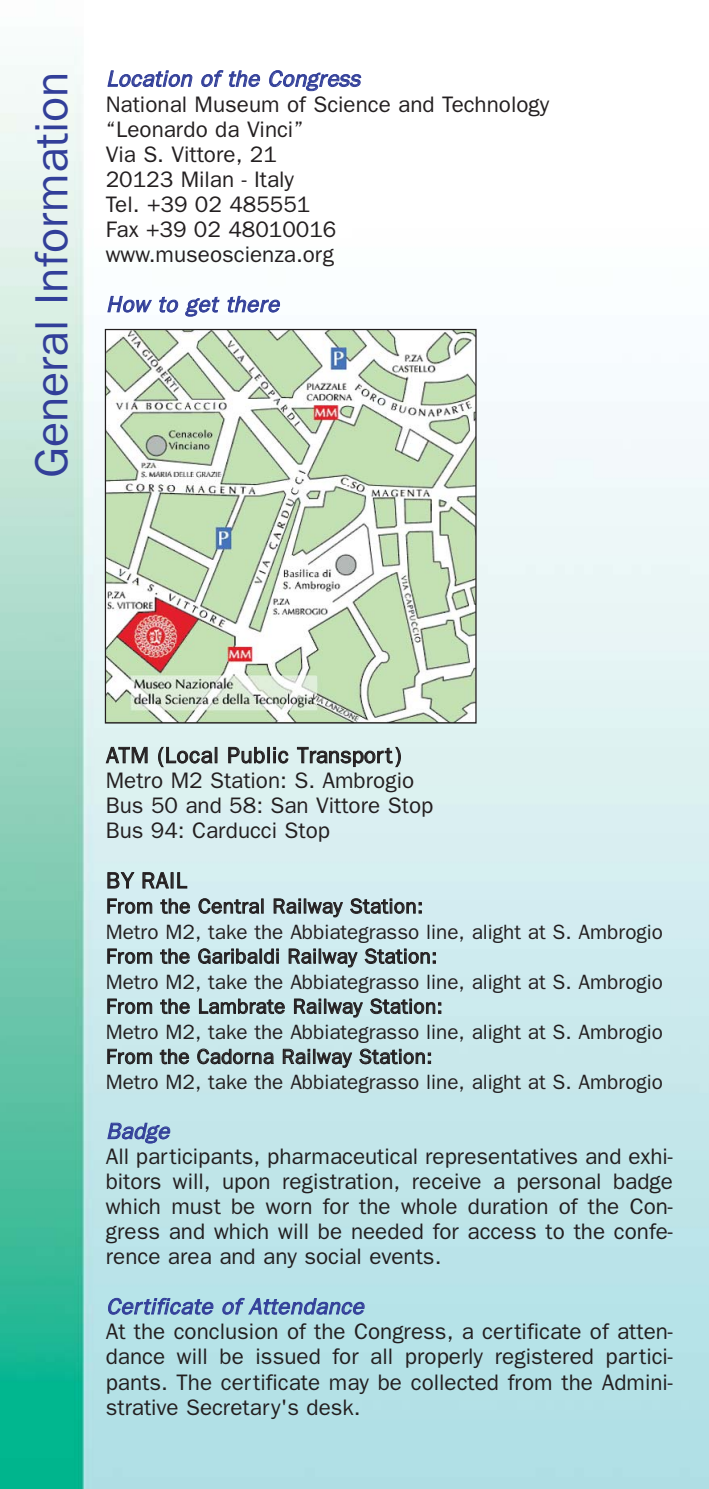
<style>
.page{position:relative;width:709px;height:1489px;background:#fff}
.page>*{position:absolute;margin:0;border:0;box-sizing:border-box;transform-origin:0 0}
.t1{font:46.75px "Franklin Gothic";color:#323f99}
.t2{font:22.5px/25px "Franklin Gothic";color:#231f20}
.t3{font:italic 22.5px "Franklin Gothic";letter-spacing:.02em;color:#323f99}
.t4{font:20.75px/25px "Franklin Gothic";color:#231f20}
</style>
<div class="page">
<img style="left:0;top:46px;width:708px;height:1442px">
<img style="left:107px;top:331px;width:367px;height:390px">
<div style="left:105px;top:329px;width:371px;height:394px;border:1px solid #231f20"></div>
<h1 class="t1" style="left:35px;top:478px;width:408px;rotate:-90deg">General Information</h1>
<p class="t3" style="left:106px;top:71px;width:260px">Location of the Congress</p>
<p class="t2" style="left:106px;top:93px;width:445px">National Museum of Science and Technology “Leonardo da Vinci”<br>Via S. Vittore, 21<br>20123 Milan - Italy<br>Tel. +39 02 485551<br>Fax +39 02 48010016 www.museoscienza.org</p>
<p class="t3" style="left:106px;top:296px;width:179px">How to get there</p>
<p class="t2" style="left:106px;top:744px;width:329px">ATM (Local Public Transport)<br>Metro M2 Station: S. Ambrogio<br>Bus 50 and 58: San Vittore Stop<br>Bus 94: Carducci Stop</p>
<p class="t2" style="left:106px;top:869px;width:82px">BY RAIL</p>
<p class="t4" style="left:106px;top:895px;width:559px">From the Central Railway Station:<br>Metro M2, take the Abbiategrasso line, alight at S. Ambrogio From the Garibaldi Railway Station:<br>Metro M2, take the Abbiategrasso line, alight at S. Ambrogio From the Lambrate Railway Station:<br>Metro M2, take the Abbiategrasso line, alight at S. Ambrogio From the Cadorna Railway Station:<br>Metro M2, take the Abbiategrasso line, alight at S. Ambrogio</p>
<p class="t3" style="left:106px;top:1123px;width:69px">Badge</p>
<p class="t2" style="left:106px;top:1145px;width:568px;text-align:justify">All participants, pharmaceutical representatives and exhi&shy;bitors will, upon registration, receive a personal badge which must be worn for the whole duration of the Con&shy;gress and which will be needed for access to the confe&shy;rence area and any social events.</p>
<p class="t3" style="left:106px;top:1298px;width:263px">Certificate of Attendance</p>
<p class="t2" style="left:106px;top:1320px;width:568px;text-align:justify">At the conclusion of the Congress, a certificate of atten&shy;dance will be issued for all properly registered partici&shy;pants. The certificate may be collected from the Admini&shy;strative Secretary's desk.</p>
</div>
